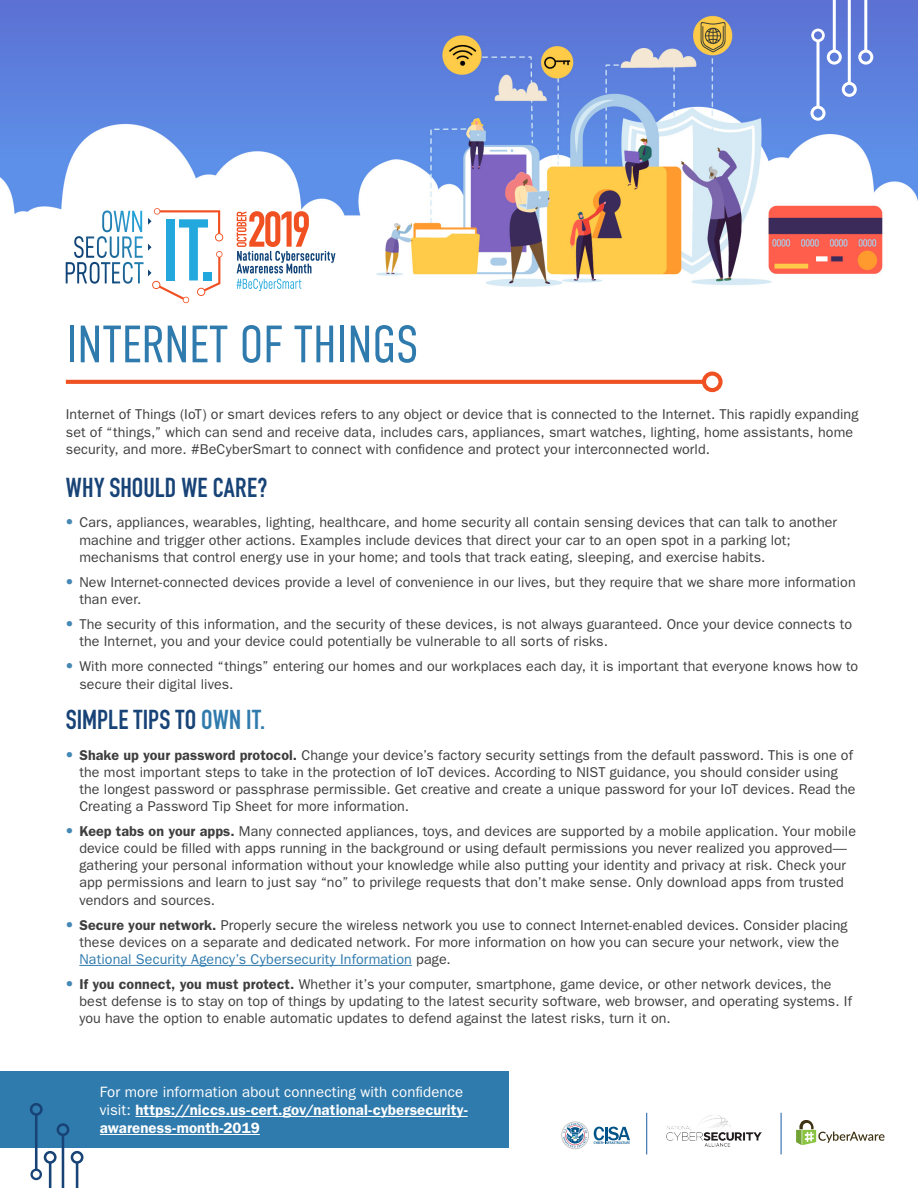
<style>
.page{position:relative;width:918px;height:1188px;background:#fff}
.page>*{position:absolute;margin:0;border:0;box-sizing:border-box;transform-origin:0 0}
.t1{font:300 52.5px "DIN Condensed";letter-spacing:-.01em;color:#307bad}
.t2{font:700 27px "DIN Condensed";letter-spacing:.005em;color:#184377}
.t3{font:600 15px/18px "ITC Franklin Gothic Std";letter-spacing:.005em;color:#fff}
.t4{font:14.25px/17.1px "ITC Franklin Gothic Std";letter-spacing:.005em;color:#3e3e3f}
.s1{font-family:"DIN Condensed";font-weight:700;font-size:15px;color:#4588b5}
.s2{color:#307bad}
.s3{font-weight:600}
.s4{font-weight:400}
</style>
<div class="page">
<img style="left:0;top:0;width:918px;height:289px">
<svg style="left:66px;top:208px;width:157px;height:95px"></svg>
<svg style="left:237px;top:279px;width:64px;height:12px"></svg>
<svg style="left:237px;top:211px;width:98px;height:62px"></svg>
<div style="left:827px;top:50px;width:15px;height:15px;border:3px solid #fff;border-radius:50%"></div>
<hr style="left:817px;top:41px;width:3px;height:66px;background:#fff">
<div style="left:811px;top:29px;width:14px;height:13px;border:3px solid #fff;border-radius:50%"></div>
<div style="left:811px;top:106px;width:15px;height:15px;border:3px solid #fff;border-radius:50%"></div>
<div style="left:842px;top:82px;width:15px;height:15px;border:3px solid #fff;border-radius:50%"></div>
<div style="left:858px;top:50px;width:15px;height:15px;border:3px solid #fff;border-radius:50%"></div>
<hr style="left:833px;top:0;width:3px;height:51px;background:#fff">
<hr style="left:848px;top:0;width:3px;height:83px;background:#fff">
<hr style="left:864px;top:0;width:3px;height:51px;background:#fff">
<hr style="left:646px;top:1113px;width:1px;height:41px;background:#1a5aa7">
<hr style="left:781px;top:1113px;width:1px;height:41px;background:#1a5aa7">
<img style="left:666px;top:1115px;width:95px;height:32px">
<svg style="left:66px;top:380px;width:636px;height:4px;background:#f05528"></svg>
<div style="left:702px;top:372px;width:21px;height:20px;border:4px solid #f05123;border-radius:50%"></div>
<hr style="left:79px;top:965px;width:333px;height:1px;background:#307bad">
<div style="left:0;top:1072px;width:509px;height:76px;background:#307bad"></div>
<hr style="left:135px;top:1116px;width:333px;height:1px;background:#fff">
<hr style="left:100px;top:1134px;width:160px;height:1px;background:#fff">
<hr style="left:49px;top:1162px;width:2px;height:26px;background:#184377">
<div style="left:44px;top:1151px;width:13px;height:13px;border:3px solid #184377;border-radius:50%"></div>
<hr style="left:35px;top:1114px;width:3px;height:56px;background:#184377">
<div style="left:30px;top:1169px;width:12px;height:11px;border:2px solid #184377;border-radius:50%"></div>
<div style="left:30px;top:1103px;width:13px;height:13px;border:3px solid #184377;border-radius:50%"></div>
<hr style="left:62px;top:1135px;width:2px;height:53px;background:#184377">
<div style="left:57px;top:1123px;width:12px;height:13px;border:3px solid #184377;border-radius:50%"></div>
<hr style="left:76px;top:1162px;width:2px;height:26px;background:#184377">
<div style="left:71px;top:1151px;width:13px;height:13px;border:3px solid #184377;border-radius:50%"></div>
<svg style="left:796px;top:1120px;width:89px;height:25px"></svg>
<svg style="left:561px;top:1121px;width:69px;height:28px"></svg>
<h1 class="t1" style="left:66px;top:315px;width:354px">INTERNET OF THINGS</h1>
<p class="t4" style="left:66px;top:406px;width:794px">Internet of Things (IoT) or smart devices refers to any object or device that is connected to the Internet. This rapidly expanding set of “things,” which can send and receive data, includes cars, appliances, smart watches, lighting, home assistants, home security, and more. #BeCyberSmart to connect with confidence and protect your interconnected world.</p>
<h2 class="t2" style="left:66px;top:469px;width:203px">WHY SHOULD WE CARE?</h2>
<p class="t4" style="left:79px;top:514px;width:759px;text-indent:-14px"><span class="s1">•</span> Cars, appliances, wearables, lighting, healthcare, and home security all contain sensing devices that can talk to another machine and trigger other actions. Examples include devices that direct your car to an open spot in a parking lot; mechanisms that control energy use in your home; and tools that track eating, sleeping, and exercise habits.</p>
<p class="t4" style="left:79px;top:574px;width:778px;text-indent:-14px"><span class="s1">•</span> New Internet-connected devices provide a level of convenience in our lives, but they require that we share more information than ever.</p>
<p class="t4" style="left:79px;top:616px;width:774px;text-indent:-14px"><span class="s1">•</span> The security of this information, and the security of these devices, is not always guaranteed. Once your device connects to the Internet, you and your device could potentially be vulnerable to all sorts of risks.</p>
<p class="t4" style="left:79px;top:658px;width:780px;text-indent:-14px"><span class="s1">•</span> With more connected “things” entering our homes and our workplaces each day, it is important that everyone knows how to secure their digital lives.</p>
<h2 class="t2" style="left:66px;top:701px;width:201px">SIMPLE TIPS TO <span class="s2">OWN IT.</span></h2>
<p class="t4" style="left:79px;top:746px;width:778px;text-indent:-14px"><span class="s1">•</span> <span class="s3">Shake up your password protocol.</span> Change your device’s factory security settings from the default password. This is one of the most important steps to take in the protection of IoT devices. According to NIST guidance, you should consider using the longest password or passphrase permissible. Get creative and create a unique password for your IoT devices. Read the Creating a Password Tip Sheet for more information.</p>
<p class="t4" style="left:79px;top:823px;width:778px;text-indent:-14px"><span class="s1">•</span> <span class="s3">Keep tabs on your apps.</span> Many connected appliances, toys, and devices are supported by a mobile application. Your mobile device could be filled with apps running in the background or using default permissions you never realized you approved— gathering your personal information without your knowledge while also putting your identity and privacy at risk. Check your app permissions and learn to just say “no” to privilege requests that don’t make sense. Only download apps from trusted vendors and sources.</p>
<p class="t4" style="left:79px;top:917px;width:770px;text-indent:-14px"><span class="s1">•</span> <span class="s3">Secure your network.</span> Properly secure the wireless network you use to connect Internet-enabled devices. Consider placing these devices on a separate and dedicated network. For more information on how you can secure your network, view the<br><span class="s2">National Security Agency’s Cybersecurity Information</span> page.</p>
<p class="t4" style="left:79px;top:976px;width:774px;text-indent:-14px"><span class="s1">•</span> <span class="s3">If you connect, you must protect.</span> Whether it’s your computer, smartphone, game device, or other network devices, the best defense is to stay on top of things by updating to the latest security software, web browser, and operating systems. If you have the option to enable automatic updates to defend against the latest risks, turn it on.</p>
<p class="t3" style="left:100px;top:1083px;width:369px"><span class="s4">For more information about connecting with confidence visit:</span> https://niccs.us-cert.gov/national-cybersecurity&shy;awareness-month-2019</p>
</div>
